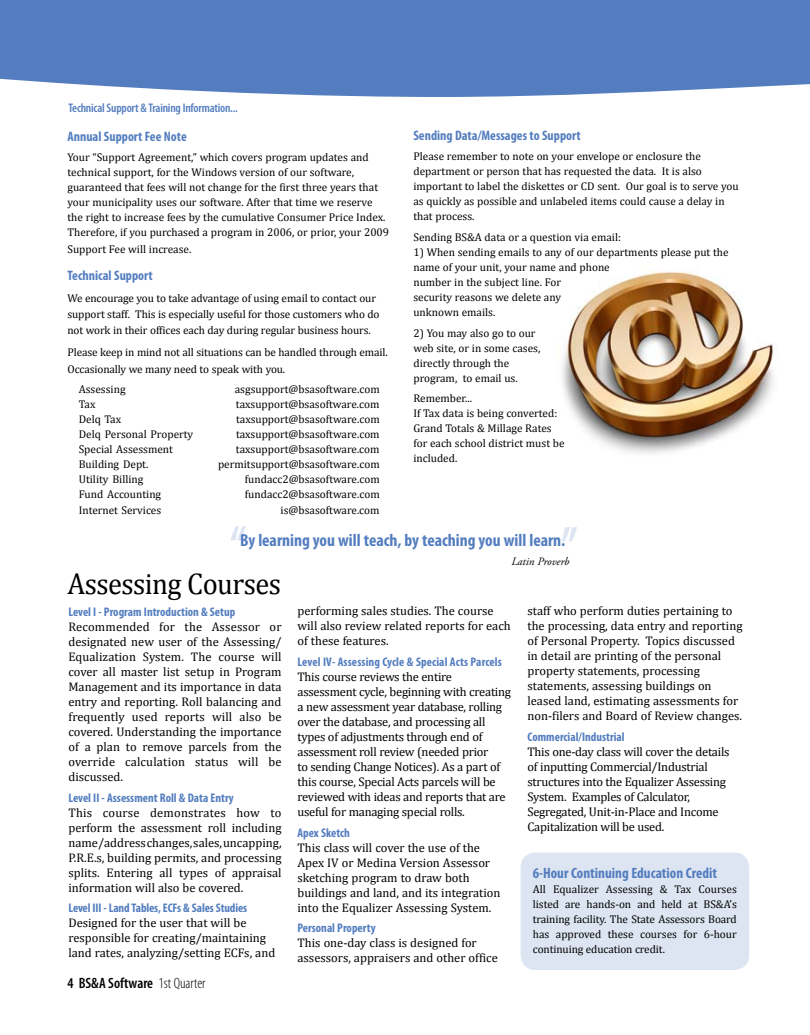
<style>
.page{position:relative;width:810px;height:1035px;background:#fff}
.page>*{position:absolute;margin:0;border:0;box-sizing:border-box;transform-origin:0 0}
.t1{font:30px "Cambria";letter-spacing:-.02em;color:#000;scale:.95 1}
.t2{font:700 condensed 17.5px "Myriad Pro";color:#537dbf}
.t3{font:700 condensed 15px "Myriad Pro";color:#537dbf}
.t4{font:600 condensed 15px "Myriad Pro";color:#000}
.t5{font:700 condensed 13.75px "Myriad Pro";color:#537dbf}
.t6{font:12.5px/15px "Cambria";color:#000}
.t7{font:12.5px/15px "Cambria";letter-spacing:-.02em;color:#000}
.t8{font:700 condensed 12.5px "Myriad Pro";color:#537dbf}
.t9{font:600 condensed 12.5px "Myriad Pro";letter-spacing:-.015em;color:#537dbf}
.t10{font:11.25px/15px "Cambria";color:#000}
.t11{font:italic 11.25px "Adobe Garamond Pro";color:#000}
.s1{font-weight:300}
</style>
<div class="page">
<div style="left:0;top:0;width:810px;height:97px;background:#537dbf"></div>
<svg style="left:562px;top:527px;width:15px;height:15px"></svg>
<svg style="left:231px;top:526px;width:15px;height:15px"></svg>
<img style="left:562px;top:272px;width:212px;height:182px">
<div style="left:521px;top:852px;width:228px;height:118px;background:#dde5f2;border-radius:15px"></div>
<p class="t9" style="left:68px;top:100px;width:171px">Technical Support &amp; Training Information...</p>
<p class="t5" style="left:68px;top:127px;width:121px">Annual Support Fee Note</p>
<p class="t10" style="left:68px;top:150px;width:323px">Your “Support Agreement,” which covers program updates and technical support, for the Windows version of our software, guaranteed that fees will not change for the first three years that your municipality uses our software. After that time we reserve the right to increase fees by the cumulative Consumer Price Index.<br>Therefore, if you purchased a program in 2006, or prior, your 2009</p>
<p class="t10" style="left:68px;top:241px;width:125px">Support Fee will increase.</p>
<p class="t5" style="left:68px;top:267px;width:87px">Technical Support</p>
<p class="t10" style="left:68px;top:290px;width:314px;line-height:16.2px">We encourage you to take advantage of using email to contact our support staff. This is especially useful for those customers who do not work in their offices each day during regular business hours.</p>
<p class="t10" style="left:68px;top:344px;width:322px;line-height:16.2px">Please keep in mind not all situations can be handled through email.<br>Occasionally we many need to speak with you.</p>
<p class="t10" style="left:79px;top:382px;width:48px">Assessing</p>
<p class="t10" style="left:235px;top:382px;width:146px">asgsupport@bsasoftware.com</p>
<p class="t10" style="left:79px;top:397px;width:18px">Tax</p>
<p class="t10" style="left:236px;top:397px;width:145px">taxsupport@bsasoftware.com</p>
<p class="t10" style="left:79px;top:412px;width:44px">Delq Tax</p>
<p class="t10" style="left:236px;top:412px;width:145px">taxsupport@bsasoftware.com</p>
<p class="t10" style="left:79px;top:427px;width:116px">Delq Personal Property</p>
<p class="t10" style="left:236px;top:427px;width:145px">taxsupport@bsasoftware.com</p>
<p class="t10" style="left:79px;top:442px;width:96px">Special Assessment</p>
<p class="t10" style="left:236px;top:442px;width:145px">taxsupport@bsasoftware.com</p>
<p class="t10" style="left:79px;top:457px;width:71px">Building Dept.</p>
<p class="t10" style="left:218px;top:457px;width:163px">permitsupport@bsasoftware.com</p>
<p class="t10" style="left:79px;top:472px;width:66px">Utility Billing</p>
<p class="t10" style="left:245px;top:472px;width:136px">fundacc2@bsasoftware.com</p>
<p class="t10" style="left:79px;top:487px;width:84px">Fund Accounting</p>
<p class="t10" style="left:245px;top:487px;width:136px">fundacc2@bsasoftware.com</p>
<p class="t10" style="left:79px;top:503px;width:84px">Internet Services</p>
<p class="t10" style="left:281px;top:503px;width:100px">is@bsasoftware.com</p>
<p class="t5" style="left:413px;top:127px;width:169px">Sending Data/Messages to Support</p>
<p class="t10" style="left:413px;top:149px;width:327px">Please remember to note on your envelope or enclosure the department or person that has requested the data. It is also important to label the diskettes or CD sent. Our goal is to serve you as quickly as possible and unlabeled items could cause a delay in that process.</p>
<p class="t10" style="left:413px;top:230px;width:209px">Sending BS&amp;A data or a question via email:</p>
<p class="t10" style="left:413px;top:245px;width:317px">1) When sending emails to any of our departments please put the name of your unit, your name and phone<br>number in the subject line. For<br>security reasons we delete any<br>unknown emails.</p>
<p class="t10" style="left:413px;top:325px;width:128px">2) You may also go to our web site, or in some cases, directly through the program, to email us.</p>
<p class="t10" style="left:413px;top:391px;width:153px">Remember...<br>If Tax data is being converted:<br>Grand Totals &amp; Millage Rates for each school district must be included.</p>
<h2 class="t2" style="left:240px;top:529px;width:327px">By learning you will teach, by teaching you will learn.</h2>
<p class="t11" style="left:511px;top:555px;width:60px">Latin Proverb</p>
<h1 class="t1" style="left:68px;top:566px;width:226px">Assessing Courses</h1>
<p class="t8" style="left:68px;top:604px;width:168px">Level I - Program Introduction &amp; Setup</p>
<p class="t6" style="left:68px;top:619px;width:215px;text-align:justify">Recommended for the Assessor or designated new user of the Assessing/ Equalization System. The course will cover all master list setup in Program Management and its importance in data entry and reporting. Roll balancing and frequently used reports will also be covered. Understanding the importance of a plan to remove parcels from the override calculation status will be discussed.</p>
<p class="t8" style="left:68px;top:790px;width:167px">Level II - Assessment Roll &amp; Data Entry</p>
<p class="t6" style="left:68px;top:805px;width:215px;text-align:justify">This course demonstrates how to perform the assessment roll including name/address changes, sales, uncapping, P.R.E.s, building permits, and processing splits. Entering all types of appraisal information will also be covered.</p>
<p class="t8" style="left:68px;top:900px;width:180px">Level III - Land Tables, ECFs &amp; Sales Studies</p>
<p class="t6" style="left:68px;top:915px;width:208px">Designed for the user that will be responsible for creating/maintaining land rates, analyzing/setting ECFs, and</p>
<h3 class="t4" style="left:68px;top:973px;width:140px">4 BS&amp;A Software <span class="s1">1st Quarter</span></h3>
<p class="t6" style="left:298px;top:604px;width:215px">performing sales studies. The course will also review related reports for each of these features.</p>
<p class="t8" style="left:298px;top:654px;width:206px">Level IV- Assessing Cycle &amp; Special Acts Parcels</p>
<p class="t7" style="left:298px;top:669px;width:215px">This course reviews the entire assessment cycle, beginning with creating a new assessment year database, rolling over the database, and processing all types of adjustments through end of assessment roll review (needed prior<br>to sending Change Notices). As a part of this course, Special Acts parcels will be reviewed with ideas and reports that are useful for managing special rolls.</p>
<p class="t8" style="left:298px;top:825px;width:54px">Apex Sketch</p>
<p class="t6" style="left:298px;top:840px;width:204px">This class will cover the use of the Apex IV or Medina Version Assessor sketching program to draw both buildings and land, and its integration into the Equalizer Assessing System.</p>
<p class="t8" style="left:298px;top:920px;width:80px">Personal Property</p>
<p class="t6" style="left:298px;top:935px;width:202px">This one-day class is designed for assessors, appraisers and other office</p>
<p class="t6" style="left:528px;top:604px;width:217px">staff who perform duties pertaining to the processing, data entry and reporting of Personal Property. Topics discussed in detail are printing of the personal property statements, processing statements, assessing buildings on leased land, estimating assessments for non-filers and Board of Review changes.</p>
<p class="t8" style="left:528px;top:729px;width:99px">Commercial/Industrial</p>
<p class="t7" style="left:528px;top:744px;width:204px">This one-day class will cover the details of inputting Commercial/Industrial structures into the Equalizer Assessing System. Examples of Calculator, Segregated, Unit-in-Place and Income Capitalization will be used.</p>
<h3 class="t3" style="left:533px;top:863px;width:186px">6-Hour Continuing Education Credit</h3>
<p class="t10" style="left:533px;top:881px;width:206px;text-align:justify">All Equalizer Assessing &amp; Tax Courses listed are hands-on and held at BS&amp;A’s training facility. The State Assessors Board has approved these courses for 6-hour continuing education credit.</p>
</div>
